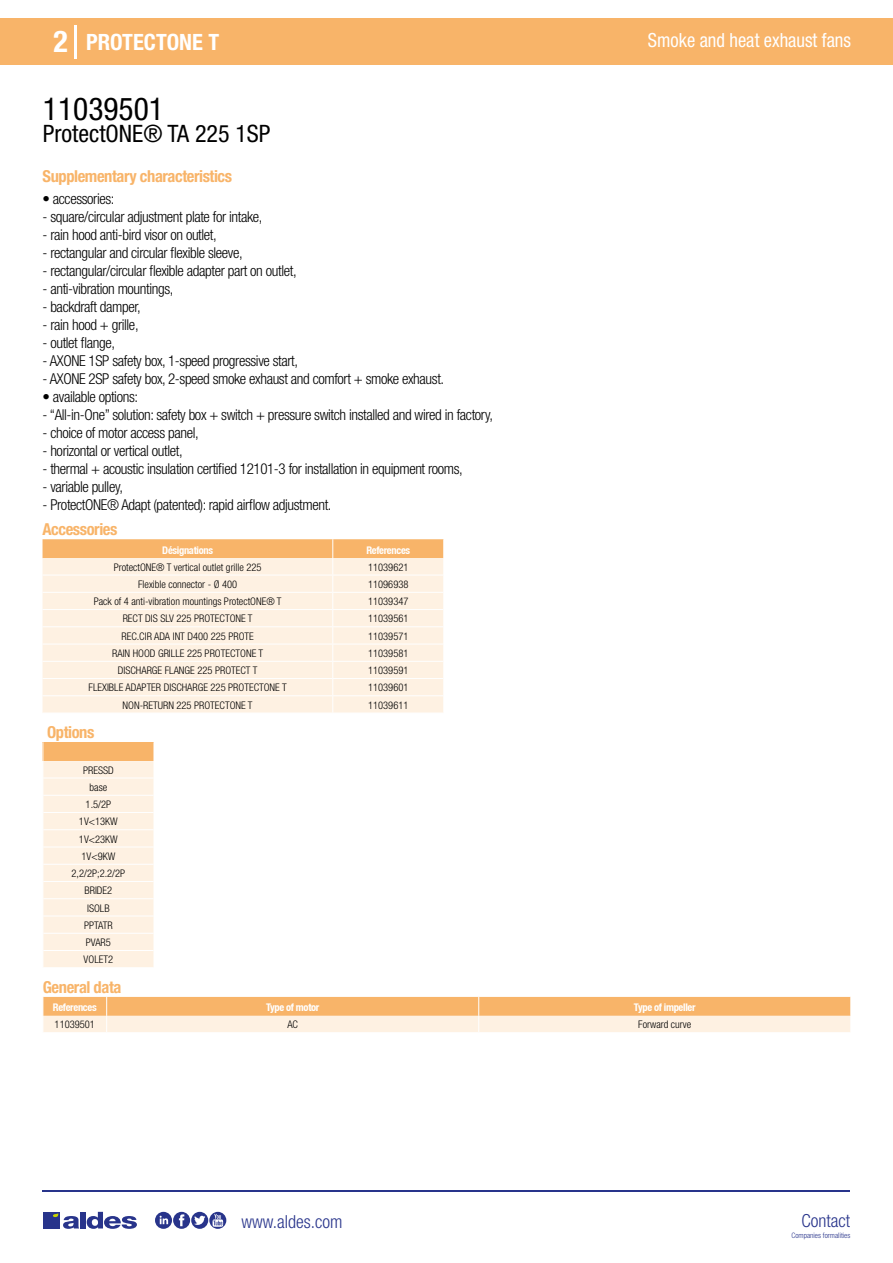
<style>
.page{position:relative;width:893px;height:1263px;background:#fff}
.page>*{position:absolute;margin:0;border:0;box-sizing:border-box;transform-origin:0 0}
.t1{font:condensed 31.5px "Helvetica Neue LT Std";color:#000}
.t2{font:700 condensed 30px "Helvetica Neue LT Std";color:#fff}
.t3{font:condensed 24px "Helvetica Neue LT Std";color:#000}
.t4{font:700 condensed 22.5px "Helvetica Neue LT Std";color:#fff}
.t5{font:condensed 19.5px "Helvetica Neue LT Std";color:#fff;scale:.95 1}
.t6{font:300 condensed 18px "Helvetica Neue";color:#28348b}
.t7{font:700 condensed 16.5px "Helvetica Neue LT Std";letter-spacing:-.025em;color:#f8b469}
.t8{font:300 condensed 15px "Helvetica Neue LT Std";letter-spacing:-.025em;color:#000}
.t9{font:300 condensed 10.5px/17.2px "Helvetica Neue";color:#000;text-align:center}
.t10{font:700 condensed 10.5px "Helvetica Neue";letter-spacing:-.03em;color:#fff}
.t11{font:300 condensed 7.5px "Helvetica Neue";color:#28348b}
</style>
<div class="page">
<div style="left:0;top:18px;width:893px;height:46px;background:#f8b469"></div>
<hr style="left:74px;top:25px;width:2px;height:33px;background:#fff">
<hr style="left:43px;top:1190px;width:807px;height:1px;background:#28348b">
<svg style="left:155px;top:1212px;width:71px;height:17px"></svg>
<div style="left:43px;top:1212px;width:17px;height:16px;background:#28348b"></div>
<div style="left:80px;top:1212px;width:6px;height:16px;background:#28348b"></div>
<svg style="left:87px;top:1212px;width:50px;height:17px"></svg>
<svg style="left:53px;top:1213px;width:26px;height:16px"></svg>
<svg style="left:43px;top:539px;width:401px;height:174px;background:#fdebd6"></svg>
<svg style="left:43px;top:742px;width:111px;height:225px;background:#fdecd9"></svg>
<svg style="left:43px;top:997px;width:808px;height:35px;background:#fad0a1"></svg>
<h2 class="t2" style="left:54px;top:24px;width:16px">2</h2>
<h3 class="t4" style="left:86px;top:28px;width:135px">PROTECTONE T</h3>
<h3 class="t5" style="left:648px;top:29px;width:215px">Smoke and heat exhaust fans</h3>
<h1 class="t1" style="left:43px;top:91px;width:122px">11039501</h1>
<h3 class="t3" style="left:43px;top:120px;width:229px">ProtectONE® TA 225 1SP</h3>
<p class="t7" style="left:43px;top:166px;width:191px">Supplementary characteristics</p>
<p class="t8" style="left:43px;top:190px;width:74px">• accessories:</p>
<p class="t8" style="left:43px;top:208px;width:221px">- square/circular adjustment plate for intake,</p>
<p class="t8" style="left:43px;top:226px;width:176px">- rain hood anti-bird visor on outlet,</p>
<p class="t8" style="left:43px;top:244px;width:202px">- rectangular and circular flexible sleeve,</p>
<p class="t8" style="left:43px;top:262px;width:256px">- rectangular/circular flexible adapter part on outlet,</p>
<p class="t8" style="left:43px;top:280px;width:132px">- anti-vibration mountings,</p>
<p class="t8" style="left:43px;top:298px;width:100px">- backdraft damper,</p>
<p class="t8" style="left:43px;top:316px;width:98px">- rain hood + grille,</p>
<p class="t8" style="left:43px;top:334px;width:74px">- outlet flange,</p>
<p class="t8" style="left:43px;top:352px;width:257px">- AXONE 1SP safety box, 1-speed progressive start,</p>
<p class="t8" style="left:43px;top:370px;width:403px">- AXONE 2SP safety box, 2-speed smoke exhaust and comfort + smoke exhaust.</p>
<p class="t8" style="left:43px;top:388px;width:97px">• available options:</p>
<p class="t8" style="left:43px;top:406px;width:452px">- “All-in-One” solution: safety box + switch + pressure switch installed and wired in factory,</p>
<p class="t8" style="left:43px;top:424px;width:158px">- choice of motor access panel,</p>
<p class="t8" style="left:43px;top:442px;width:142px">- horizontal or vertical outlet,</p>
<p class="t8" style="left:43px;top:460px;width:422px">- thermal + acoustic insulation certified 12101-3 for installation in equipment rooms,</p>
<p class="t8" style="left:43px;top:478px;width:82px">- variable pulley,</p>
<p class="t8" style="left:43px;top:496px;width:290px">- ProtectONE® Adapt (patented): rapid airflow adjustment.</p>
<p class="t7" style="left:43px;top:519px;width:76px">Accessories</p>
<p class="t10" style="left:162px;top:544px;width:52px">Désignations</p>
<p class="t10" style="left:366px;top:544px;width:45px">References</p>
<p class="t9" style="left:114px;top:558px;width:149px">ProtectONE® T vertical outlet grille 225</p>
<p class="t9" style="left:368px;top:558px;width:42px">11039621</p>
<p class="t9" style="left:138px;top:575px;width:101px">Flexible connector - Ø 400</p>
<p class="t9" style="left:368px;top:575px;width:42px">11096938</p>
<p class="t9" style="left:94px;top:593px;width:189px">Pack of 4 anti-vibration mountings ProtectONE® T</p>
<p class="t9" style="left:368px;top:593px;width:42px">11039347</p>
<p class="t9" style="left:123px;top:610px;width:131px">RECT DIS SLV 225 PROTECTONE T</p>
<p class="t9" style="left:368px;top:610px;width:42px">11039561</p>
<p class="t9" style="left:121px;top:627px;width:134px">REC.CIR ADA INT D400 225 PROTE</p>
<p class="t9" style="left:368px;top:627px;width:42px">11039571</p>
<p class="t9" style="left:112px;top:644px;width:152px">RAIN HOOD GRILLE 225 PROTECTONE T</p>
<p class="t9" style="left:368px;top:644px;width:42px">11039581</p>
<p class="t9" style="left:118px;top:662px;width:141px">DISCHARGE FLANGE 225 PROTECT T</p>
<p class="t9" style="left:368px;top:662px;width:42px">11039591</p>
<p class="t9" style="left:89px;top:679px;width:200px">FLEXIBLE ADAPTER DISCHARGE 225 PROTECTONE T</p>
<p class="t9" style="left:368px;top:679px;width:42px">11039601</p>
<p class="t9" style="left:123px;top:696px;width:131px">NON-RETURN 225 PROTECTONE T</p>
<p class="t9" style="left:368px;top:696px;width:42px">11039611</p>
<p class="t7" style="left:47px;top:722px;width:49px">Options</p>
<p class="t9" style="left:72px;top:761px;width:55px">PRESSD<br>base<br>1.5/2P<br>1V&lt;13KW<br>1V&lt;23KW<br>1V&lt;9KW<br>2,2/2P;2.2/2P<br>BRIDE2<br>ISOLB<br>PPTATR<br>PVAR5<br>VOLET2</p>
<p class="t7" style="left:43px;top:977px;width:80px">General data</p>
<p class="t10" style="left:53px;top:1001px;width:45px">References</p>
<p class="t10" style="left:266px;top:1001px;width:55px">Type of motor</p>
<p class="t10" style="left:634px;top:1001px;width:63px">Type of impeller</p>
<p class="t9" style="left:55px;top:1016px;width:42px">11039501</p>
<p class="t9" style="left:287px;top:1016px;width:12px">AC</p>
<p class="t9" style="left:638px;top:1016px;width:55px">Forward curve</p>
<p class="t6" style="left:241px;top:1211px;width:102px">www.aldes.com</p>
<p class="t6" style="left:801px;top:1211px;width:50px">Contact</p>
<p class="t11" style="left:791px;top:1230px;width:60px">Companies formalities</p>
</div>
